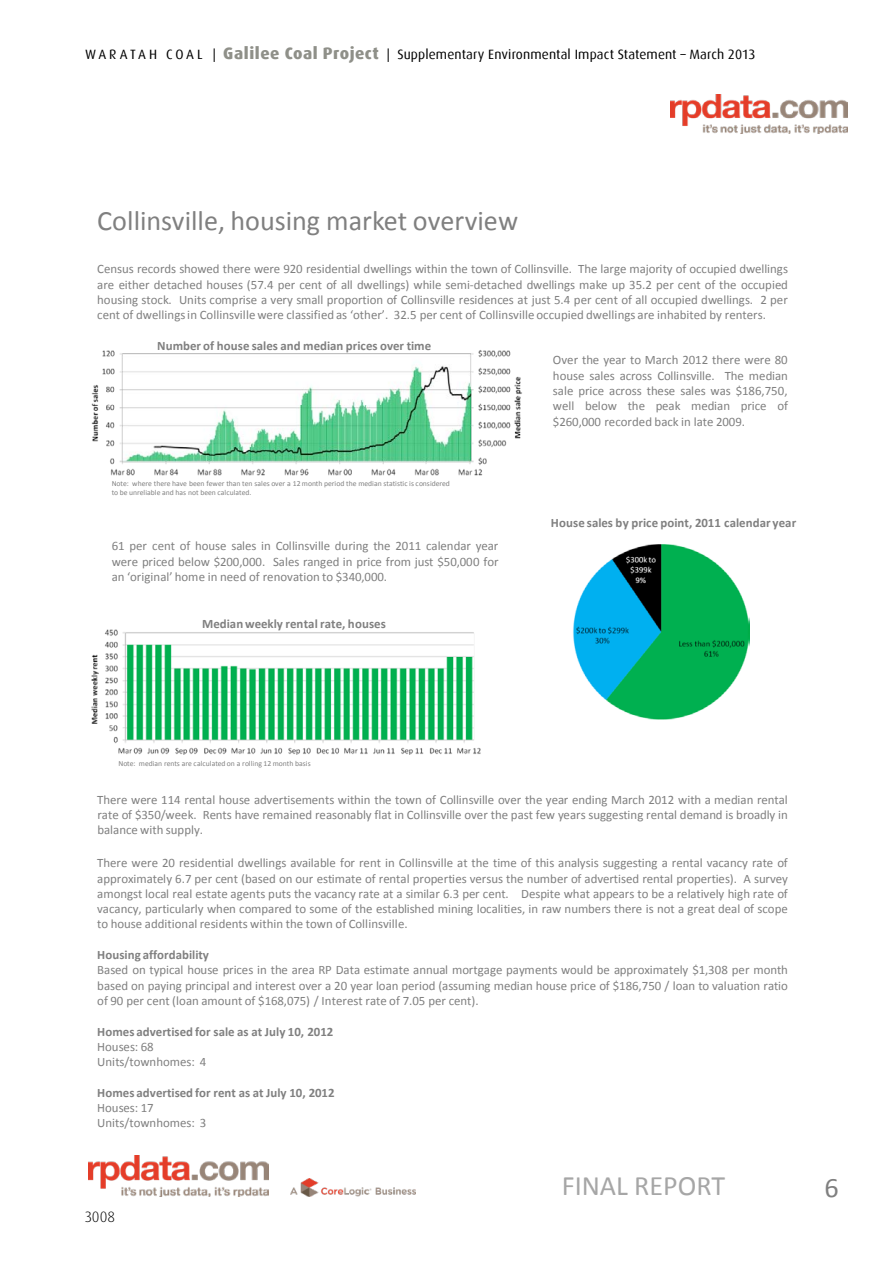
<style>
.page{position:relative;width:893px;height:1263px;background:#fff}
.page>*{position:absolute;margin:0;border:0;box-sizing:border-box;transform-origin:0 0}
.t1{font:28.2px "Calibri";color:#808080}
.t2{font:28.2px "Calibri";color:#a6a6a6}
.t3{font:300 15px "Dax Pro";color:#000}
.t4{font:13.5px "Dax";letter-spacing:.01em;color:#000}
.t5{font:12.9px/15.3px "Calibri";color:#808080;text-align:justify}
.t6{font:700 12.9px "Calibri";letter-spacing:.005em;color:#808080}
.t7{font:7.65px/9.1px "Calibri";letter-spacing:-.005em;color:#808080}
.s1{font-weight:800;font-size:16.5px;color:#8f9089}
</style>
<div class="page">
<img style="left:88px;top:1156px;width:181px;height:40px">
<img style="left:290px;top:1178px;width:125px;height:18px">
<img style="left:91px;top:350px;width:431px;height:126px">
<img style="left:91px;top:629px;width:390px;height:126px">
<img style="left:573px;top:544px;width:176px;height:175px">
<img style="left:671px;top:94px;width:176px;height:40px">
<p class="t4" style="left:85px;top:47px;width:672px">W A R A T A H C O A L | <span class="s1">Galilee Coal Project</span> | Supplementary Environmental Impact Statement – March 2013</p>
<h1 class="t1" style="left:97px;top:203px;width:422px">Collinsville, housing market overview</h1>
<p class="t5" style="left:97px;top:262px;width:692px">Census records showed there were 920 residential dwellings within the town of Collinsville. The large majority of occupied dwellings are either detached houses (57.4 per cent of all dwellings) while semi-detached dwellings make up 35.2 per cent of the occupied housing stock. Units comprise a very small proportion of Collinsville residences at just 5.4 per cent of all occupied dwellings. 2 per cent of dwellingsin Collinsville were classified as ‘other’. 32.5 per cent of Collinsville occupied dwellings are inhabited by renters.</p>
<p class="t5" style="left:553px;top:352px;width:237px">Over the year to March 2012 there were 80 house sales across Collinsville. The median sale price across these sales was $186,750, well below the peak median price of $260,000 recorded back in late 2009.</p>
<p class="t6" style="left:157px;top:337px;width:276px">Number of house sales and median prices over time</p>
<p class="t7" style="left:112px;top:479px;width:340px">Note: where there have been fewer than ten sales over a 12 month period the median statistic is considered to be unreliable and has not been calculated.</p>
<p class="t5" style="left:112px;top:538px;width:388px">61 per cent of house sales in Collinsville during the 2011 calendar year were priced below $200,000. Sales ranged in price from just $50,000 for an ‘original’ home in need of renovation to $340,000.</p>
<p class="t6" style="left:202px;top:615px;width:185px">Median weekly rental rate, houses</p>
<p class="t7" style="left:118px;top:759px;width:194px">Note: median rents are calculated on a rolling 12 month basis</p>
<p class="t6" style="left:551px;top:514px;width:247px">House sales by price point, 2011 calendar year</p>
<p class="t5" style="left:97px;top:792px;width:692px">There were 114 rental house advertisements within the town of Collinsville over the year ending March 2012 with a median rental rate of $350/week. Rents have remained reasonably flat in Collinsville over the past few years suggesting rental demand is broadly in balance with supply.</p>
<p class="t5" style="left:97px;top:855px;width:692px">There were 20 residential dwellings available for rent in Collinsville at the time of this analysis suggesting a rental vacancy rate of approximately 6.7 per cent (based on our estimate of rental properties versus the number of advertised rental properties). A survey amongst local real estate agents puts the vacancy rate at a similar 6.3 per cent. Despite what appears to be a relatively high rate of vacancy, particularly when compared to some of the established mining localities, in raw numbers there is not a great deal of scope to house additional residents within the town of Collinsville.</p>
<p class="t6" style="left:97px;top:946px;width:113px">Housing affordability</p>
<p class="t5" style="left:97px;top:962px;width:692px">Based on typical house prices in the area RP Data estimate annual mortgage payments would be approximately $1,308 per month based on paying principal and interest over a 20 year loan period (assuming median house price of $186,750 / loan to valuation ratio of 90 per cent (loan amount of $168,075) / Interest rate of 7.05 per cent).</p>
<p class="t6" style="left:97px;top:1023px;width:238px">Homes advertised for sale as at July 10, 2012</p>
<p class="t5" style="left:97px;top:1039px;width:111px">Houses: 68<br>Units/townhomes: 4</p>
<p class="t6" style="left:97px;top:1084px;width:239px">Homes advertised for rent as at July 10, 2012</p>
<p class="t5" style="left:97px;top:1100px;width:111px">Houses: 17<br>Units/townhomes: 3</p>
<p class="t3" style="left:85px;top:1207px;width:32px">3008</p>
<h1 class="t2" style="left:562px;top:1168px;width:165px">FINAL REPORT</h1>
<h1 class="t1" style="left:824px;top:1169px;width:16px">6</h1>
</div>
